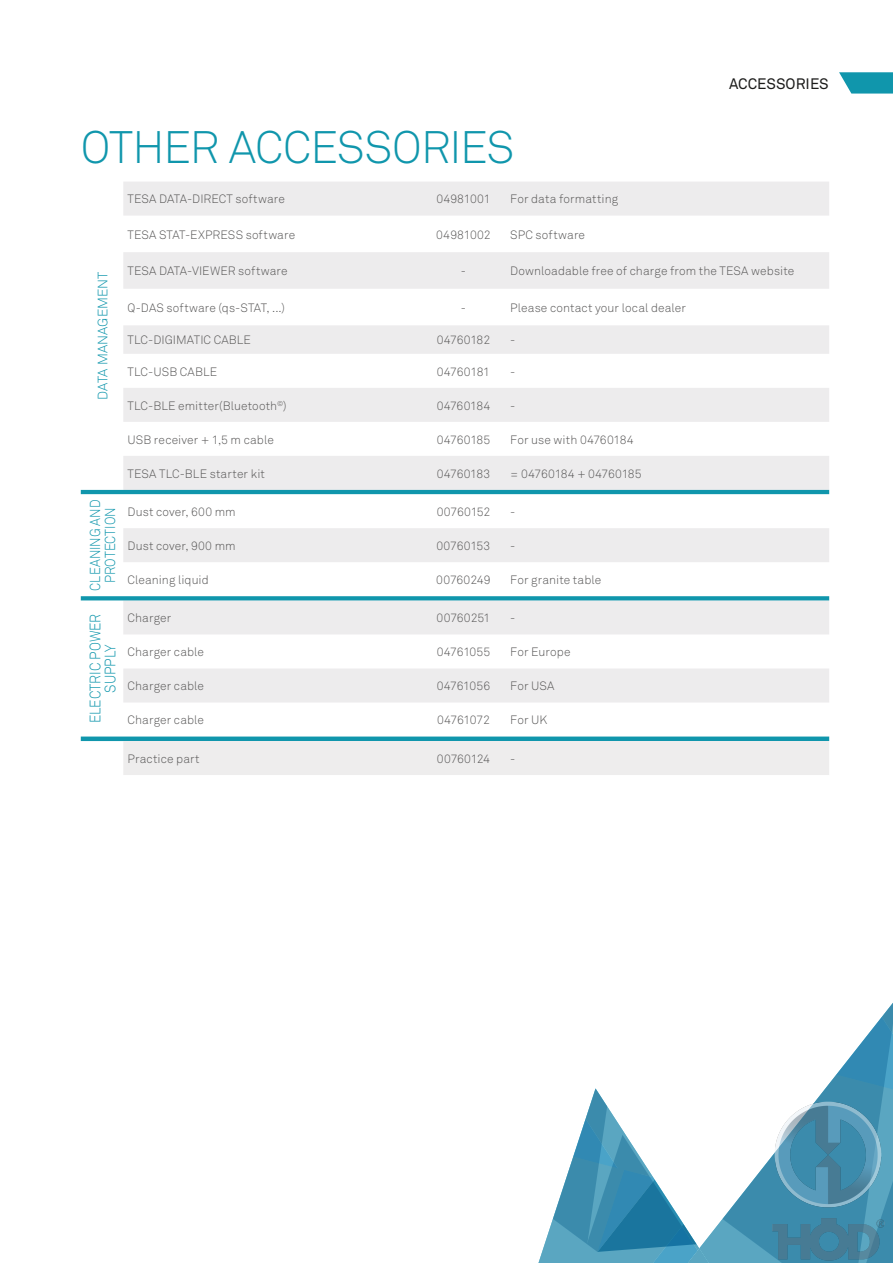
<style>
.page{position:relative;width:893px;height:1263px;background:#fff}
.page>*{position:absolute;margin:0;border:0;box-sizing:border-box;transform-origin:0 0}
.t1{font:45px "Akkurat Light Pro";letter-spacing:-.02em;color:#1096ac}
.t2{font:15px/15px "Akkurat Light Pro";letter-spacing:-.005em;color:#1096ac;text-align:center;scale:.9 1}
.t3{font:15px "Akkurat Pro";color:#1c1c1b}
.t4{font:14.25px/15px "Akkurat Light Pro";color:#1096ac;text-align:center;scale:.9 1}
.t5{font:13.5px "Akkurat Light Pro";color:#1096ac}
.t6{font:12px "Akkurat Light Pro";letter-spacing:.005em;color:#575656}
.t7{font:12px "Akkurat Light Pro";letter-spacing:-.015em;color:#575656}
.t8{font:12px "Akkurat Light Pro";letter-spacing:-.02em;color:#575656}
.t9{font:12px "Akkurat Light Pro";letter-spacing:-.025em;color:#575656}
</style>
<div class="page">
<svg style="left:839px;top:72px;width:54px;height:22px"></svg>
<svg style="left:538px;top:1003px;width:355px;height:260px"></svg>
<svg style="left:123px;top:182px;width:706px;height:308px;fill:#edeced"></svg>
<svg style="left:81px;top:490px;width:748px;height:251px"></svg>
<div style="left:123px;top:741px;width:706px;height:34px;background:#eeeded"></div>
<img style="left:764px;top:1099px;width:129px;height:164px">
<h1 class="t1" style="left:81px;top:120px;width:435px">OTHER ACCESSORIES</h1>
<p class="t3" style="left:729px;top:75px;width:101px">ACCESSORIES</p>
<p class="t5" style="left:95px;top:400px;width:129px;rotate:-90deg">DATA MANAGEMENT</p>
<p class="t6" style="left:128px;top:192px;width:159px">TESA DATA-DIRECT software</p>
<p class="t6" style="left:436px;top:192px;width:56px">04981001</p>
<p class="t6" style="left:510px;top:192px;width:109px">For data formatting</p>
<p class="t6" style="left:128px;top:227px;width:169px">TESA STAT-EXPRESS software</p>
<p class="t6" style="left:436px;top:227px;width:56px">04981002</p>
<p class="t6" style="left:510px;top:227px;width:76px">SPC software</p>
<p class="t6" style="left:128px;top:264px;width:162px">TESA DATA-VIEWER software</p>
<p class="t6" style="left:461px;top:264px;width:7px">-</p>
<p class="t6" style="left:510px;top:264px;width:286px">Downloadable free of charge from the TESA website</p>
<p class="t6" style="left:128px;top:300px;width:159px">Q-DAS software (qs-STAT, ...)</p>
<p class="t6" style="left:461px;top:300px;width:7px">-</p>
<p class="t6" style="left:510px;top:300px;width:177px">Please contact your local dealer</p>
<p class="t6" style="left:128px;top:333px;width:125px">TLC-DIGIMATIC CABLE</p>
<p class="t7" style="left:437px;top:333px;width:55px">04760182</p>
<p class="t6" style="left:510px;top:333px;width:7px">-</p>
<p class="t6" style="left:128px;top:364px;width:91px">TLC-USB CABLE</p>
<p class="t8" style="left:437px;top:364px;width:55px">04760181</p>
<p class="t6" style="left:510px;top:364px;width:7px">-</p>
<p class="t6" style="left:128px;top:398px;width:161px">TLC-BLE emitter(Bluetooth<sup>©</sup>)</p>
<p class="t7" style="left:437px;top:398px;width:55px">04760184</p>
<p class="t6" style="left:510px;top:398px;width:7px">-</p>
<p class="t6" style="left:128px;top:432px;width:148px">USB receiver + 1,5 m cable</p>
<p class="t7" style="left:437px;top:432px;width:55px">04760185</p>
<p class="t6" style="left:510px;top:432px;width:125px">For use with 04760184</p>
<p class="t6" style="left:128px;top:466px;width:139px">TESA TLC-BLE starter kit</p>
<p class="t7" style="left:437px;top:466px;width:55px">04760183</p>
<p class="t7" style="left:510px;top:466px;width:133px">= 04760184 + 04760185</p>
<p class="t4" style="left:88px;top:590px;width:102px;rotate:-90deg">CLEANING AND<br>PROTECTION</p>
<p class="t6" style="left:128px;top:504px;width:110px">Dust cover, 600 mm</p>
<p class="t7" style="left:437px;top:504px;width:55px">00760152</p>
<p class="t6" style="left:510px;top:504px;width:7px">-</p>
<p class="t6" style="left:128px;top:539px;width:110px">Dust cover, 900 mm</p>
<p class="t6" style="left:436px;top:539px;width:55px">00760153</p>
<p class="t6" style="left:510px;top:539px;width:7px">-</p>
<p class="t6" style="left:128px;top:573px;width:83px">Cleaning liquid</p>
<p class="t6" style="left:436px;top:573px;width:56px">00760249</p>
<p class="t6" style="left:510px;top:573px;width:92px">For granite table</p>
<p class="t2" style="left:88px;top:723px;width:123px;rotate:-90deg">ELECTRIC POWER<br>SUPPLY</p>
<p class="t6" style="left:128px;top:611px;width:45px">Charger</p>
<p class="t6" style="left:437px;top:611px;width:55px">00760251</p>
<p class="t6" style="left:510px;top:611px;width:7px">-</p>
<p class="t6" style="left:128px;top:645px;width:78px">Charger cable</p>
<p class="t8" style="left:437px;top:645px;width:55px">04761055</p>
<p class="t6" style="left:510px;top:645px;width:62px">For Europe</p>
<p class="t6" style="left:128px;top:679px;width:78px">Charger cable</p>
<p class="t8" style="left:437px;top:679px;width:55px">04761056</p>
<p class="t6" style="left:510px;top:679px;width:46px">For USA</p>
<p class="t6" style="left:128px;top:713px;width:78px">Charger cable</p>
<p class="t9" style="left:437px;top:713px;width:54px">04761072</p>
<p class="t6" style="left:510px;top:713px;width:39px">For UK</p>
<p class="t6" style="left:128px;top:751px;width:74px">Practice part</p>
<p class="t7" style="left:437px;top:751px;width:55px">00760124</p>
<p class="t6" style="left:510px;top:751px;width:7px">-</p>
</div>
